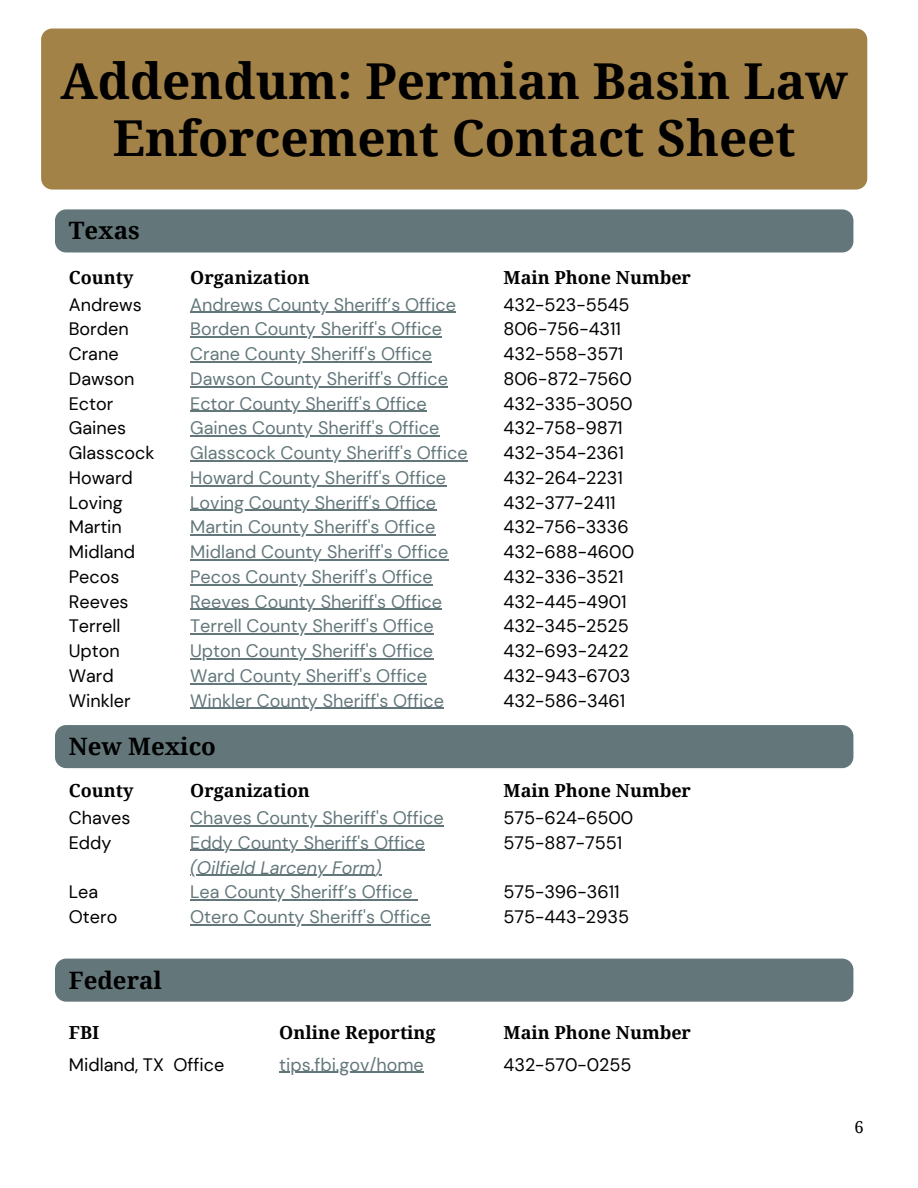
<style>
.page{position:relative;width:918px;height:1188px;background:#fff}
.page>*{position:absolute;margin:0;border:0;box-sizing:border-box;transform-origin:0 0}
.t1{font:700 49.5px/57.3px "Noto Serif";color:#000;text-align:center}
.t2{font:700 24px "Noto Serif";color:#000}
.t3{font:18px "DM Sans";color:#63777b}
.t4{font:18px "DM Sans";color:#000}
.t5{font:700 18px "Noto Serif";color:#000}
.t6{font:italic 18px "DM Sans";color:#63777b}
.t7{font:16.5px "Noto Serif";color:#000}
</style>
<div class="page">
<div style="left:41px;top:28px;width:826px;height:162px;background:#a38247"></div>
<div style="left:55px;top:209px;width:798px;height:43px;background:#63777b"></div>
<hr style="left:190px;top:312px;width:266px;height:1px;background:#63777b">
<hr style="left:190px;top:336px;width:252px;height:2px;background:#63777b">
<hr style="left:190px;top:361px;width:242px;height:1px;background:#63777b">
<hr style="left:190px;top:386px;width:258px;height:1px;background:#63777b">
<hr style="left:190px;top:411px;width:237px;height:1px;background:#63777b">
<hr style="left:190px;top:435px;width:249px;height:2px;background:#63777b">
<hr style="left:190px;top:460px;width:278px;height:1px;background:#63777b">
<hr style="left:190px;top:485px;width:256px;height:1px;background:#63777b">
<hr style="left:190px;top:510px;width:246px;height:1px;background:#63777b">
<hr style="left:190px;top:534px;width:245px;height:2px;background:#63777b">
<hr style="left:190px;top:559px;width:258px;height:1px;background:#63777b">
<hr style="left:190px;top:584px;width:243px;height:1px;background:#63777b">
<hr style="left:190px;top:609px;width:252px;height:1px;background:#63777b">
<hr style="left:190px;top:633px;width:244px;height:2px;background:#63777b">
<hr style="left:190px;top:658px;width:243px;height:1px;background:#63777b">
<hr style="left:190px;top:683px;width:237px;height:1px;background:#63777b">
<hr style="left:190px;top:708px;width:254px;height:1px;background:#63777b">
<div style="left:55px;top:725px;width:798px;height:43px;background:#63777b"></div>
<hr style="left:190px;top:825px;width:254px;height:1px;background:#63777b">
<hr style="left:190px;top:850px;width:235px;height:1px;background:#63777b">
<hr style="left:197px;top:875px;width:178px;height:1px;background:#63777b">
<hr style="left:190px;top:899px;width:223px;height:2px;background:#63777b">
<hr style="left:190px;top:924px;width:241px;height:1px;background:#63777b">
<hr style="left:279px;top:1072px;width:145px;height:1px;background:#63777b">
<div style="left:55px;top:959px;width:798px;height:43px;background:#63777b"></div>
<h1 class="t1" style="left:61px;top:51px;width:789px">Addendum: Permian Basin Law<br>Enforcement Contact Sheet</h1>
<h4 class="t2" style="left:69px;top:214px;width:72px">Texas</h4>
<p class="t5" style="left:69px;top:264px;width:66px">County</p>
<p class="t5" style="left:190px;top:264px;width:121px">Organization</p>
<h2 class="t5" style="left:504px;top:264px;width:189px">Main Phone Number</h2>
<p class="t4" style="left:69px;top:293px;width:74px">Andrews</p>
<p class="t4" style="left:69px;top:318px;width:61px">Borden</p>
<p class="t4" style="left:69px;top:342px;width:51px">Crane</p>
<p class="t4" style="left:69px;top:367px;width:67px">Dawson</p>
<p class="t4" style="left:69px;top:392px;width:46px">Ector</p>
<p class="t4" style="left:69px;top:417px;width:59px">Gaines</p>
<p class="t4" style="left:69px;top:441px;width:87px">Glasscock</p>
<p class="t4" style="left:69px;top:466px;width:66px">Howard</p>
<p class="t4" style="left:69px;top:491px;width:56px">Loving</p>
<p class="t4" style="left:69px;top:516px;width:55px">Martin</p>
<p class="t4" style="left:69px;top:540px;width:68px">Midland</p>
<p class="t4" style="left:69px;top:565px;width:52px">Pecos</p>
<p class="t4" style="left:69px;top:590px;width:61px">Reeves</p>
<p class="t4" style="left:69px;top:615px;width:53px">Terrell</p>
<p class="t4" style="left:69px;top:639px;width:53px">Upton</p>
<p class="t4" style="left:69px;top:664px;width:46px">Ward</p>
<p class="t4" style="left:69px;top:689px;width:63px">Winkler</p>
<h4 class="t3" style="left:190px;top:293px;width:267px">Andrews County Sheriff’s Office</h4>
<p class="t3" style="left:190px;top:318px;width:253px">Borden County Sheriff's Office</p>
<p class="t3" style="left:190px;top:342px;width:243px">Crane County Sheriff's Office</p>
<p class="t3" style="left:190px;top:367px;width:259px">Dawson County Sheriff's Office</p>
<p class="t3" style="left:190px;top:392px;width:238px">Ector County Sheriff's Office</p>
<p class="t3" style="left:190px;top:417px;width:251px">Gaines County Sheriff's Office</p>
<p class="t3" style="left:190px;top:441px;width:279px">Glasscock County Sheriff's Office</p>
<p class="t3" style="left:190px;top:466px;width:258px">Howard County Sheriff's Office</p>
<p class="t3" style="left:190px;top:491px;width:248px">Loving County Sheriff's Office</p>
<p class="t3" style="left:190px;top:516px;width:247px">Martin County Sheriff's Office</p>
<p class="t3" style="left:190px;top:540px;width:260px">Midland County Sheriff's Office</p>
<p class="t3" style="left:190px;top:565px;width:244px">Pecos County Sheriff's Office</p>
<p class="t3" style="left:190px;top:590px;width:253px">Reeves County Sheriff's Office</p>
<p class="t3" style="left:190px;top:615px;width:245px">Terrell County Sheriff's Office</p>
<p class="t3" style="left:190px;top:639px;width:245px">Upton County Sheriff's Office</p>
<p class="t3" style="left:190px;top:664px;width:238px">Ward County Sheriff's Office</p>
<p class="t3" style="left:190px;top:689px;width:255px">Winkler County Sheriff's Office</p>
<h4 class="t2" style="left:69px;top:729px;width:149px">New Mexico</h4>
<p class="t4" style="left:504px;top:293px;width:128px">432-523-5545</p>
<h4 class="t4" style="left:504px;top:318px;width:119px">806-756-4311</h4>
<p class="t4" style="left:504px;top:342px;width:121px">432-558-3571</p>
<p class="t4" style="left:504px;top:367px;width:130px">806-872-7560</p>
<p class="t4" style="left:504px;top:392px;width:130px">432-335-3050</p>
<p class="t4" style="left:504px;top:417px;width:121px">432-758-9871</p>
<p class="t4" style="left:504px;top:441px;width:122px">432-354-2361</p>
<p class="t4" style="left:504px;top:466px;width:121px">432-264-2231</p>
<p class="t4" style="left:504px;top:491px;width:114px">432-377-2411</p>
<p class="t4" style="left:504px;top:516px;width:127px">432-756-3336</p>
<p class="t4" style="left:504px;top:540px;width:132px">432-688-4600</p>
<p class="t4" style="left:504px;top:565px;width:122px">432-336-3521</p>
<p class="t4" style="left:504px;top:590px;width:125px">432-445-4901</p>
<p class="t4" style="left:504px;top:615px;width:127px">432-345-2525</p>
<p class="t4" style="left:504px;top:639px;width:127px">432-693-2422</p>
<p class="t4" style="left:504px;top:664px;width:129px">432-943-6703</p>
<p class="t4" style="left:504px;top:689px;width:123px">432-586-3461</p>
<h3 class="t5" style="left:69px;top:778px;width:66px">County</h3>
<p class="t5" style="left:190px;top:778px;width:121px">Organization</p>
<h4 class="t5" style="left:504px;top:778px;width:189px">Main Phone Number</h4>
<p class="t4" style="left:69px;top:806px;width:63px">Chaves</p>
<p class="t4" style="left:69px;top:831px;width:44px">Eddy</p>
<p class="t4" style="left:69px;top:880px;width:31px">Lea</p>
<p class="t4" style="left:69px;top:905px;width:50px">Otero</p>
<p class="t2" style="left:69px;top:963px;width:95px">Federal</p>
<h4 class="t3" style="left:190px;top:806px;width:255px">Chaves County Sheriff's Office</h4>
<p class="t3" style="left:190px;top:831px;width:236px">Eddy County Sheriff's Office</p>
<p class="t6" style="left:190px;top:856px;width:193px">(Oilfield Larceny Form)</p>
<h4 class="t3" style="left:190px;top:880px;width:224px">Lea County Sheriff’s Office</h4>
<p class="t3" style="left:190px;top:905px;width:242px">Otero County Sheriff's Office</p>
<p class="t4" style="left:504px;top:806px;width:131px">575-624-6500</p>
<p class="t4" style="left:504px;top:831px;width:120px">575-887-7551</p>
<p class="t4" style="left:504px;top:880px;width:118px">575-396-3611</p>
<h2 class="t4" style="left:504px;top:905px;width:127px">575-443-2935</h2>
<p class="t5" style="left:279px;top:1020px;width:158px">Online Reporting</p>
<p class="t5" style="left:504px;top:1020px;width:189px">Main Phone Number</p>
<p class="t5" style="left:69px;top:1020px;width:32px">FBI</p>
<h4 class="t4" style="left:69px;top:1053px;width:157px">Midland, TX Office</h4>
<p class="t3" style="left:279px;top:1053px;width:146px">tips.fbi.gov/home</p>
<p class="t4" style="left:504px;top:1053px;width:130px">432-570-0255</p>
<h2 class="t7" style="left:855px;top:1116px;width:11px">6</h2>
</div>
